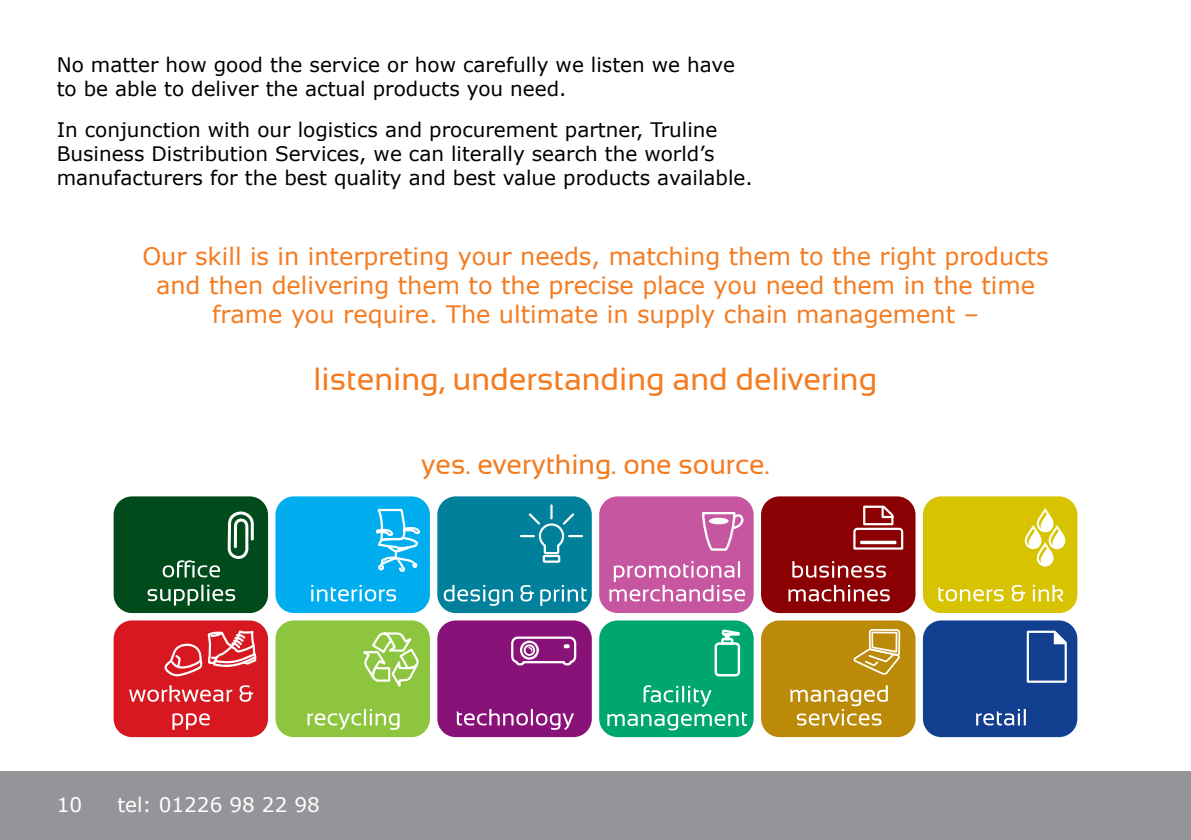
<style>
.page{position:relative;width:1191px;height:840px;background:#fff}
.page>*{position:absolute;margin:0;border:0;box-sizing:border-box;transform-origin:0 0}
.t1{font:32px "Sansation";color:#f47b20}
.t2{font:28px "Sansation";color:#f47b20}
.t3{font:24px/28.8px "Verdana";color:#f47b20;text-align:center}
.t4{font:20px/24px "Verdana";color:#000}
.t5{font:20px "Verdana";color:#fff}
</style>
<div class="page">
<div style="left:0;top:771px;width:1191px;height:68px;background:#939598"></div>
<div style="left:275px;top:620px;width:155px;height:116px;background:#8dc63e;border-radius:18px"></div>
<svg style="left:307px;top:709px;width:92px;height:20px"></svg>
<svg style="left:363px;top:632px;width:56px;height:55px"></svg>
<div style="left:275px;top:496px;width:155px;height:116px;background:#00aeef;border-radius:18px"></div>
<svg style="left:311px;top:584px;width:85px;height:17px"></svg>
<svg style="left:376px;top:508px;width:44px;height:64px"></svg>
<div style="left:114px;top:496px;width:154px;height:116px;background:#004a1b;border-radius:18px"></div>
<svg style="left:147px;top:511px;width:107px;height:94px"></svg>
<div style="left:114px;top:620px;width:154px;height:116px;background:#d71820;border-radius:18px"></div>
<svg style="left:129px;top:685px;width:124px;height:44px"></svg>
<svg style="left:164px;top:630px;width:93px;height:47px"></svg>
<div style="left:761px;top:496px;width:154px;height:116px;background:#8b0003;border-radius:18px"></div>
<svg style="left:788px;top:561px;width:101px;height:40px"></svg>
<svg style="left:853px;top:505px;width:51px;height:45px"></svg>
<div style="left:599px;top:496px;width:154px;height:116px;background:#c656a0;border-radius:18px"></div>
<svg style="left:609px;top:561px;width:136px;height:40px"></svg>
<svg style="left:702px;top:512px;width:42px;height:39px"></svg>
<div style="left:709px;top:517px;width:19px;height:7px;background:#fff;border-radius:50%"></div>
<div style="left:437px;top:496px;width:155px;height:116px;background:#00809b;border-radius:18px"></div>
<svg style="left:444px;top:585px;width:142px;height:20px"></svg>
<div style="left:543px;top:554px;width:17px;height:8px;border:2px solid #fff"></div>
<svg style="left:521px;top:505px;width:61px;height:50px"></svg>
<div style="left:923px;top:496px;width:154px;height:116px;background:#d7c300;border-radius:18px"></div>
<svg style="left:938px;top:584px;width:125px;height:17px"></svg>
<svg style="left:1024px;top:508px;width:41px;height:58px"></svg>
<div style="left:437px;top:620px;width:155px;height:116px;background:#881277;border-radius:18px"></div>
<svg style="left:457px;top:709px;width:117px;height:20px"></svg>
<svg style="left:511px;top:636px;width:66px;height:30px"></svg>
<div style="left:599px;top:620px;width:154px;height:116px;background:#00a76d;border-radius:18px"></div>
<svg style="left:607px;top:685px;width:140px;height:45px"></svg>
<div style="left:714px;top:642px;width:26px;height:34px;border:2px solid #fff;border-radius:3px"></div>
<svg style="left:720px;top:629px;width:20px;height:16px"></svg>
<div style="left:761px;top:620px;width:154px;height:116px;background:#bb8a09;border-radius:18px"></div>
<svg style="left:790px;top:685px;width:98px;height:40px"></svg>
<svg style="left:854px;top:629px;width:47px;height:45px"></svg>
<div style="left:923px;top:620px;width:154px;height:116px;background:#133f90;border-radius:18px"></div>
<svg style="left:976px;top:709px;width:50px;height:16px"></svg>
<svg style="left:1026px;top:630px;width:41px;height:53px"></svg>
<p class="t4" style="left:57px;top:53px;width:680px">No matter how good the service or how carefully we listen we have to be able to deliver the actual products you need.</p>
<p class="t4" style="left:57px;top:118px;width:697px">In conjunction with our logistics and procurement partner, Truline<br>Business Distribution Services, we can literally search the world’s manufacturers for the best quality and best value products available.</p>
<p class="t3" style="left:142px;top:242px;width:908px">Our skill is in interpreting your needs, matching them to the right products and then delivering them to the precise place you need them in the time frame you require. The ultimate in supply chain management –</p>
<h1 class="t1" style="left:313px;top:360px;width:565px">listening, understanding and delivering</h1>
<h2 class="t2" style="left:421px;top:448px;width:350px">yes. everything. one source.</h2>
<p class="t5" style="left:57px;top:790px;width:27px">10</p>
<p class="t5" style="left:117px;top:790px;width:204px">tel: 01226 98 22 98</p>
</div>
